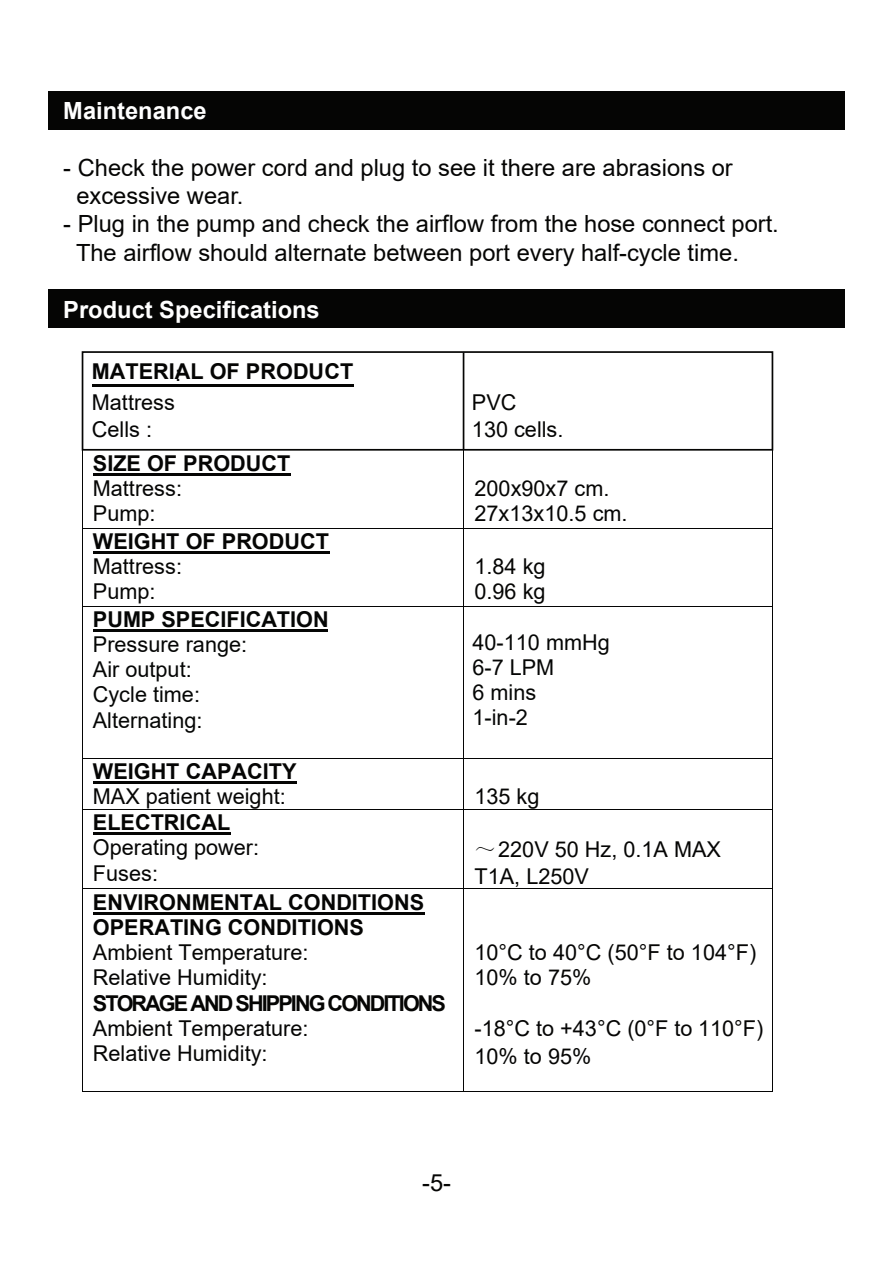
<style>
.page{position:relative;width:893px;height:1263px;background:#fff}
.page>*{position:absolute;margin:0;border:0;box-sizing:border-box;transform-origin:0 0}
.t1{font:23.7px/28.5px "Arial";color:#050504}
.t2{font:700 23.7px "Arial";color:#fff}
.t3{font:21.9px/25.2px "Arial";color:#050504}
.t4{font:700 21.9px/24.9px "Arial";color:#050504}
.t5{font:21.9px/25.2px "Arial";color:#050605}
.t6{font:700 21.9px "Arial";letter-spacing:-.09em;color:#050504}
.t7{font:700 21.9px "Arial";color:#050605}
.s1{font-family:"Sim Sun"}
</style>
<div class="page">
<div style="left:48px;top:289px;width:797px;height:39px;background:#050504"></div>
<div style="left:48px;top:91px;width:797px;height:39px;background:#050504"></div>
<hr style="left:93px;top:473px;width:198px;height:2px;background:#050504">
<hr style="left:82px;top:450px;width:1px;height:77px;background:#050504">
<hr style="left:463px;top:450px;width:1px;height:77px;background:#050504">
<hr style="left:772px;top:450px;width:1px;height:77px;background:#050504">
<hr style="left:93px;top:551px;width:236px;height:2px;background:#050504">
<hr style="left:83px;top:527px;width:380px;height:1px;background:#050504">
<hr style="left:464px;top:527px;width:308px;height:1px;background:#050504">
<hr style="left:82px;top:528px;width:1px;height:77px;background:#050504">
<hr style="left:463px;top:528px;width:1px;height:77px;background:#050504">
<hr style="left:772px;top:528px;width:1px;height:77px;background:#050504">
<hr style="left:93px;top:629px;width:234px;height:2px;background:#050605">
<hr style="left:83px;top:605px;width:380px;height:1px;background:#050504">
<hr style="left:464px;top:605px;width:308px;height:1px;background:#050504">
<hr style="left:82px;top:606px;width:1px;height:151px;background:#050504">
<hr style="left:463px;top:606px;width:1px;height:151px;background:#050504">
<hr style="left:772px;top:606px;width:1px;height:151px;background:#050504">
<hr style="left:93px;top:781px;width:204px;height:2px;background:#050504">
<hr style="left:83px;top:757px;width:380px;height:1px;background:#050504">
<hr style="left:464px;top:757px;width:308px;height:1px;background:#050504">
<hr style="left:82px;top:758px;width:1px;height:51px;background:#050504">
<hr style="left:463px;top:758px;width:1px;height:51px;background:#050504">
<hr style="left:772px;top:758px;width:1px;height:51px;background:#050504">
<hr style="left:93px;top:832px;width:137px;height:3px;background:#050504">
<hr style="left:83px;top:809px;width:380px;height:1px;background:#050504">
<hr style="left:464px;top:809px;width:308px;height:1px;background:#050504">
<hr style="left:82px;top:810px;width:1px;height:78px;background:#050504">
<hr style="left:463px;top:810px;width:1px;height:78px;background:#050504">
<hr style="left:772px;top:810px;width:1px;height:78px;background:#050504">
<hr style="left:93px;top:912px;width:331px;height:2px;background:#050504">
<hr style="left:83px;top:888px;width:380px;height:1px;background:#050504">
<hr style="left:464px;top:888px;width:308px;height:1px;background:#050504">
<hr style="left:82px;top:889px;width:1px;height:202px;background:#050504">
<hr style="left:83px;top:1091px;width:380px;height:1px;background:#050504">
<hr style="left:463px;top:889px;width:1px;height:202px;background:#050504">
<hr style="left:464px;top:1091px;width:308px;height:1px;background:#050504">
<hr style="left:772px;top:889px;width:1px;height:202px;background:#050504">
<hr style="left:92px;top:385px;width:261px;height:2px;background:#050504">
<div style="left:82px;top:351px;width:691px;height:100px;border:2px solid #050504"></div>
<hr style="left:463px;top:352px;width:1px;height:98px;background:#050504">
<p class="t2" style="left:63px;top:94px;width:145px">Maintenance</p>
<p class="t1" style="left:76px;top:153px;width:658px;text-indent:-13px">- Check the power cord and plug to see it there are abrasions or excessive wear.</p>
<p class="t1" style="left:76px;top:210px;width:704px;text-indent:-13px">- Plug in the pump and check the airflow from the hose connect port.<br>The airflow should alternate between port every half-cycle time.</p>
<p class="t2" style="left:63px;top:292px;width:258px">Product Specifications</p>
<p class="t4" style="left:92px;top:359px;width:263px">MATERIAL OF PRODUCT</p>
<p class="t3" style="left:92px;top:390px;width:85px">Mattress</p>
<p class="t3" style="left:175px;top:360px;width:8px">:</p>
<p class="t3" style="left:472px;top:390px;width:46px">PVC</p>
<p class="t3" style="left:92px;top:417px;width:62px">Cells :</p>
<p class="t3" style="left:472px;top:417px;width:93px">130 cells.</p>
<p class="t4" style="left:93px;top:451px;width:199px">SIZE OF PRODUCT</p>
<p class="t3" style="left:93px;top:475px;width:91px">Mattress:<br>Pump:</p>
<p class="t3" style="left:474px;top:475px;width:155px">200x90x7 cm.<br>27x13x10.5 cm.</p>
<p class="t4" style="left:93px;top:529px;width:238px">WEIGHT OF PRODUCT</p>
<p class="t3" style="left:93px;top:553px;width:91px">Mattress:<br>Pump:</p>
<p class="t3" style="left:474px;top:553px;width:73px">1.84 kg<br>0.96 kg</p>
<p class="t7" style="left:93px;top:604px;width:237px">PUMP SPECIFICATION</p>
<p class="t5" style="left:93px;top:632px;width:156px">Pressure range:<br>Air output:<br>Cycle time:<br>Alternating:</p>
<p class="t5" style="left:472px;top:629px;width:139px">40-110 mmHg<br>6-7 LPM<br>6 mins<br>1-in-2</p>
<p class="t4" style="left:93px;top:759px;width:205px">WEIGHT CAPACITY</p>
<p class="t3" style="left:93px;top:783px;width:194px">MAX patient weight:</p>
<p class="t3" style="left:474px;top:783px;width:66px">135 kg</p>
<p class="t4" style="left:93px;top:810px;width:139px">ELECTRICAL</p>
<p class="t3" style="left:93px;top:835px;width:168px">Operating power:<br>Fuses:</p>
<p class="t3" style="left:474px;top:836px;width:248px;line-height:26.7px"><span class="s1">～</span>220V 50 Hz, 0.1A MAX<br>T1A, L250V</p>
<p class="t4" style="left:93px;top:890px;width:333px">ENVIRONMENTAL CONDITIONS<br>OPERATING CONDITIONS</p>
<p class="t3" style="left:93px;top:940px;width:217px">Ambient Temperature:<br>Relative Humidity:</p>
<p class="t6" style="left:93px;top:987px;width:355px">STORAGE AND SHIPPING CONDITIONS</p>
<p class="t3" style="left:93px;top:1015px;width:217px">Ambient Temperature:<br>Relative Humidity:</p>
<p class="t3" style="left:474px;top:940px;width:283px">10°C to 40°C (50°F to 104°F)<br>10% to 75%</p>
<p class="t3" style="left:474px;top:1014px;width:290px;line-height:27.9px">-18°C to +43°C (0°F to 110°F)<br>10% to 95%</p>
<p class="t1" style="left:422px;top:1168px;width:30px">-5-</p>
</div>
